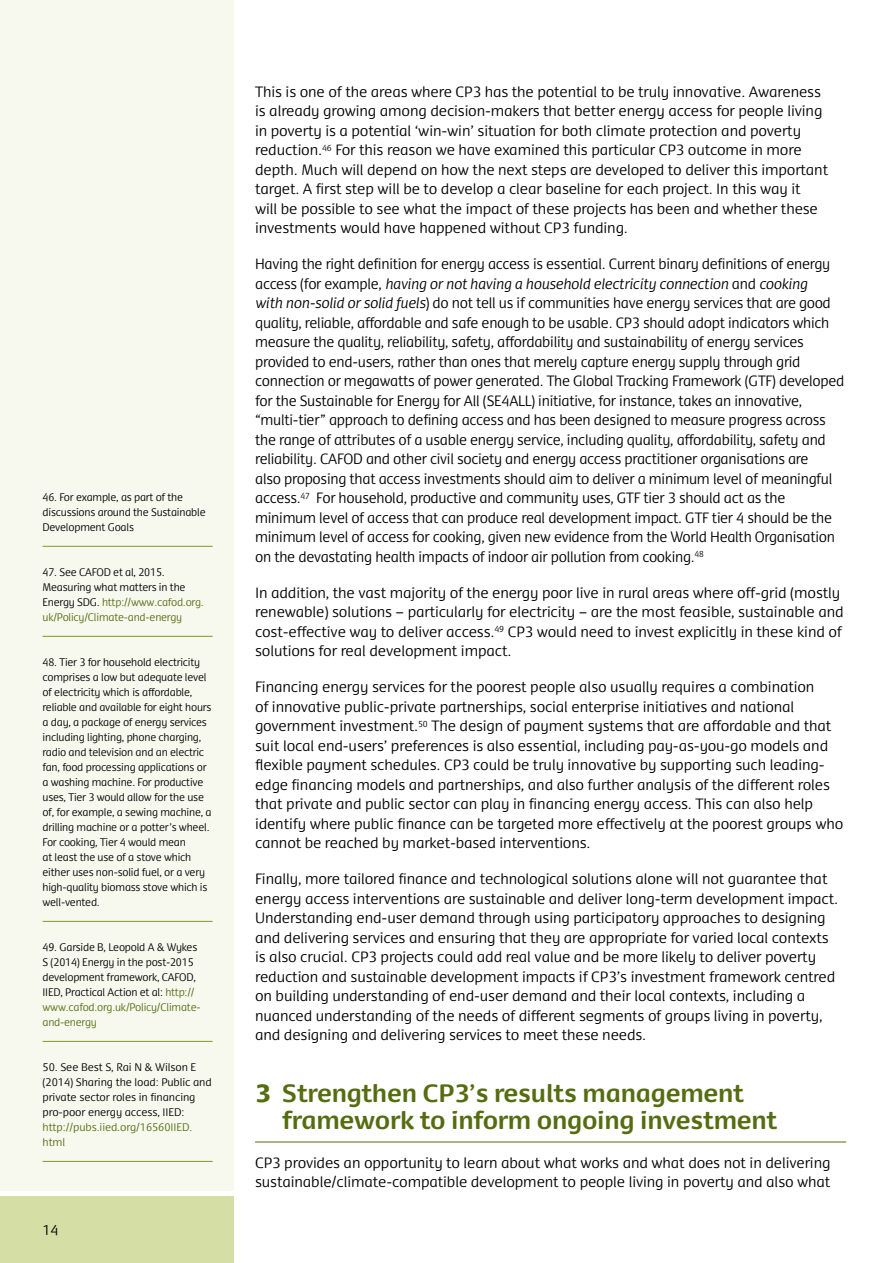
<style>
.page{position:relative;width:893px;height:1263px;background:#fff}
.page>*{position:absolute;margin:0;border:0;box-sizing:border-box;transform-origin:0 0}
.t1{font:700 24px/27px "Dancer TF";letter-spacing:-.01em;color:#566c11}
.t2{font:300 14.25px/19.5px "Dancer TF";letter-spacing:-.01em;color:#000}
.t3{font:300 14.25px/19.5px "Dancer TF";letter-spacing:-.01em;color:#000;scale:.96 1}
.t4{font:italic 300 14.25px "Dancer Pro";letter-spacing:-.02em;color:#000;scale:.96 1}
.t5{font:300 13.5px "Dancer TF";color:#000}
.t6{font:300 10.5px/15px "Dancer TF";letter-spacing:-.02em;color:#000}
.t7{font:300 10.5px/15px "Dancer TF";letter-spacing:-.01em;color:#566c11}
.s1{color:#566c11}
.s2{font-family:"Dancer TF";font-style:normal}
.s3{font-family:"Dancer Pro";font-style:italic}
.s4{font-weight:900}
</style>
<div class="page">
<div style="left:0;top:0;width:234px;height:1191px;background:#f7f9ef"></div>
<div style="left:0;top:1196px;width:234px;height:67px;background:#d5dea4"></div>
<hr style="left:255px;top:1141px;width:591px;height:1px;background:#566c11">
<hr style="left:43px;top:546px;width:170px;height:1px;background:#83981f">
<hr style="left:43px;top:636px;width:170px;height:1px;background:#83981f">
<hr style="left:43px;top:921px;width:170px;height:1px;background:#83981f">
<hr style="left:43px;top:1041px;width:170px;height:1px;background:#83981f">
<hr style="left:43px;top:1161px;width:170px;height:1px;background:#83981f">
<p class="t6" style="left:43px;top:489px;width:165px">46. For example, as part of the discussions around the Sustainable<br>Development Goals</p>
<p class="t6" style="left:43px;top:564px;width:163px">47. See CAFOD et al, 2015.<br>Measuring what matters in the<br>Energy SDG. <span class="s1">http://www.cafod.org. uk/Policy/Climate-and-energy</span></p>
<p class="t6" style="left:43px;top:654px;width:171px">48. Tier 3 for household electricity comprises a low but adequate level of electricity which is affordable, reliable and available for eight hours a day, a package of energy services including lighting, phone charging, radio and television and an electric fan, food processing applications or a washing machine. For productive uses, Tier 3 would allow for the use of, for example, a sewing machine, a drilling machine or a potter’s wheel.<br>For cooking, Tier 4 would mean<br>at least the use of a stove which either uses non-solid fuel, or a very high-quality biomass stove which is well-vented.</p>
<p class="t6" style="left:43px;top:939px;width:160px">49. Garside B, Leopold A &amp; Wykes<br>S (2014) Energy in the post-2015 development framework, CAFOD,<br>IIED, Practical Action et al: <span class="s1">http:// www.cafod.org.uk/Policy/Climate&shy;and-energy</span></p>
<p class="t6" style="left:43px;top:1059px;width:171px">50. See Best S, Rai N &amp; Wilson E (2014) Sharing the load: Public and private sector roles in financing pro-poor energy access, IIED:</p>
<p class="t7" style="left:43px;top:1119px;width:152px">http://pubs.iied.org/16560IIED. html</p>
<p class="t5" style="left:43px;top:1222px;width:17px">14</p>
<p class="t2" style="left:255px;top:81px;width:575px">This is one of the areas where CP3 has the potential to be truly innovative. Awareness is already growing among decision-makers that better energy access for people living in poverty is a potential ‘win-win’ situation for both climate protection and poverty reduction.<sup>46</sup> For this reason we have examined this particular CP3 outcome in more depth. Much will depend on how the next steps are developed to deliver this important target. A first step will be to develop a clear baseline for each project. In this way it<br>will be possible to see what the impact of these projects has been and whether these investments would have happened without CP3 funding.</p>
<p class="t3" style="left:255px;top:254px;width:601px">Having the right definition for energy access is essential. Current binary definitions of energy</p>
<p class="t4" style="left:255px;top:274px;width:577px"><span class="s2">access (for example,</span> having or not having a household electricity connection <span class="s2">and</span> cooking</p>
<p class="t3" style="left:255px;top:293px;width:615px"><span class="s3">with non-solid or solid fuels</span>) do not tell us if communities have energy services that are good quality, reliable, affordable and safe enough to be usable. CP3 should adopt indicators which measure the quality, reliability, safety, affordability and sustainability of energy services provided to end-users, rather than ones that merely capture energy supply through grid connection or megawatts of power generated. The Global Tracking Framework (GTF) developed for the Sustainable for Energy for All (SE4ALL) initiative, for instance, takes an innovative, “multi-tier” approach to defining access and has been designed to measure progress across the range of attributes of a usable energy service, including quality, affordability, safety and reliability. CAFOD and other civil society and energy access practitioner organisations are<br>also proposing that access investments should aim to deliver a minimum level of meaningful access.<sup>47</sup> For household, productive and community uses, GTF tier 3 should act as the minimum level of access that can produce real development impact. GTF tier 4 should be the minimum level of access for cooking, given new evidence from the World Health Organisation on the devastating health impacts of indoor air pollution from cooking.<sup>48</sup></p>
<p class="t2" style="left:255px;top:582px;width:590px">In addition, the vast majority of the energy poor live in rural areas where off-grid (mostly renewable) solutions – particularly for electricity – are the most feasible, sustainable and cost-effective way to deliver access.<sup>49</sup> CP3 would need to invest explicitly in these kind of solutions for real development impact.</p>
<p class="t2" style="left:255px;top:677px;width:590px">Financing energy services for the poorest people also usually requires a combination<br>of innovative public-private partnerships, social enterprise initiatives and national government investment.<sup>50</sup> The design of payment systems that are affordable and that suit local end-users’ preferences is also essential, including pay-as-you-go models and flexible payment schedules. CP3 could be truly innovative by supporting such leading&shy;edge financing models and partnerships, and also further analysis of the different roles that private and public sector can play in financing energy access. This can also help identify where public finance can be targeted more effectively at the poorest groups who cannot be reached by market-based interventions.</p>
<p class="t2" style="left:255px;top:869px;width:585px">Finally, more tailored finance and technological solutions alone will not guarantee that energy access interventions are sustainable and deliver long-term development impact.<br>Understanding end-user demand through using participatory approaches to designing and delivering services and ensuring that they are appropriate for varied local contexts is also crucial. CP3 projects could add real value and be more likely to deliver poverty reduction and sustainable development impacts if CP3’s investment framework centred on building understanding of end-user demand and their local contexts, including a nuanced understanding of the needs of different segments of groups living in poverty, and designing and delivering services to meet these needs.</p>
<h1 class="t1" style="left:282px;top:1079px;width:497px;text-indent:-27px"><span class="s4">3</span> Strengthen CP3’s results management framework to inform ongoing investment</h1>
<p class="t2" style="left:255px;top:1152px;width:577px">CP3 provides an opportunity to learn about what works and what does not in delivering sustainable/climate-compatible development to people living in poverty and also what</p>
</div>
